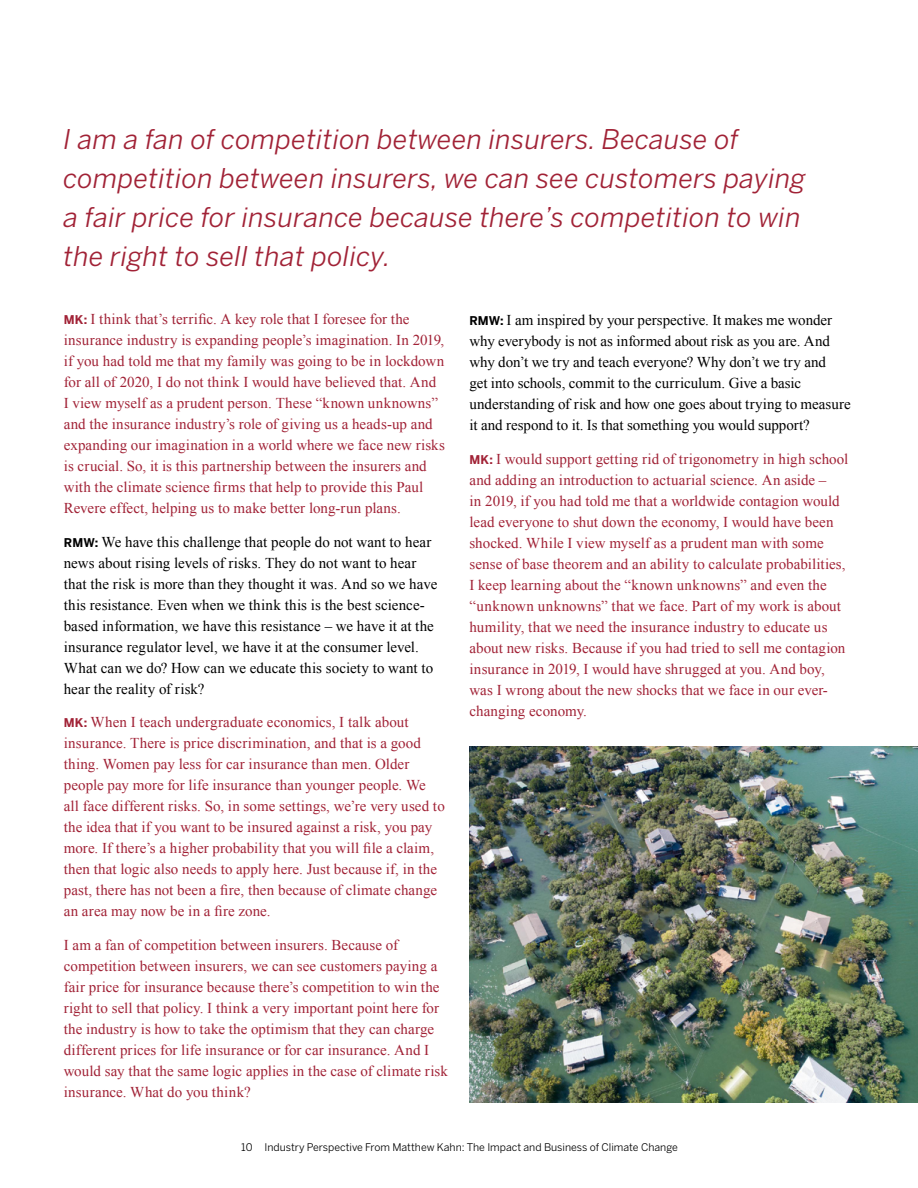
<style>
.page{position:relative;width:918px;height:1188px;background:#fff}
.page>*{position:absolute;margin:0;border:0;box-sizing:border-box;transform-origin:0 0}
.t1{font:italic 27px/39px "Benton Sans";letter-spacing:.01em;color:#a12236}
.t2{font:15px/21px "Times New Roman";letter-spacing:.005em;color:#a12236}
.t3{font:15px/21px "Times New Roman";color:#000}
.t4{font:10.5px "Benton Sans";color:#000}
.s1{font-family:"Benton Sans";font-weight:700;font-size:12px}
</style>
<div class="page">
<img style="left:470px;top:746px;width:448px;height:357px">
<h1 class="t1" style="left:64px;top:120px;width:744px">I am a fan of competition between insurers. Because of competition between insurers, we can see customers paying a fair price for insurance because there’s competition to win the right to sell that policy.</h1>
<p class="t2" style="left:64px;top:308px;width:383px"><span class="s1">MK:</span> I think that’s terrific. A key role that I foresee for the insurance industry is expanding people’s imagination. In 2019, if you had told me that my family was going to be in lockdown for all of 2020, I do not think I would have believed that. And I view myself as a prudent person. These “known unknowns” and the insurance industry’s role of giving us a heads-up and expanding our imagination in a world where we face new risks is crucial. So, it is this partnership between the insurers and with the climate science firms that help to provide this Paul Revere effect, helping us to make better long-run plans.</p>
<p class="t3" style="left:64px;top:531px;width:375px"><span class="s1">RMW:</span> We have this challenge that people do not want to hear news about rising levels of risks. They do not want to hear that the risk is more than they thought it was. And so we have this resistance. Even when we think this is the best science&shy;based information, we have this resistance – we have it at the insurance regulator level, we have it at the consumer level.<br>What can we do? How can we educate this society to want to hear the reality of risk?</p>
<p class="t2" style="left:64px;top:712px;width:383px"><span class="s1">MK:</span> When I teach undergraduate economics, I talk about insurance. There is price discrimination, and that is a good thing. Women pay less for car insurance than men. Older people pay more for life insurance than younger people. We all face different risks. So, in some settings, we’re very used to the idea that if you want to be insured against a risk, you pay more. If there’s a higher probability that you will file a claim, then that logic also needs to apply here. Just because if, in the past, there has not been a fire, then because of climate change an area may now be in a fire zone.</p>
<p class="t2" style="left:64px;top:934px;width:386px">I am a fan of competition between insurers. Because of competition between insurers, we can see customers paying a fair price for insurance because there’s competition to win the right to sell that policy. I think a very important point here for the industry is how to take the optimism that they can charge different prices for life insurance or for car insurance. And I would say that the same logic applies in the case of climate risk insurance. What do you think?</p>
<p class="t3" style="left:470px;top:309px;width:383px"><span class="s1">RMW:</span> I am inspired by your perspective. It makes me wonder why everybody is not as informed about risk as you are. And why don’t we try and teach everyone? Why don’t we try and<br>get into schools, commit to the curriculum. Give a basic understanding of risk and how one goes about trying to measure it and respond to it. Is that something you would support?</p>
<p class="t2" style="left:469px;top:448px;width:380px"><span class="s1">MK:</span> I would support getting rid of trigonometry in high school and adding an introduction to actuarial science. An aside –<br>in 2019, if you had told me that a worldwide contagion would lead everyone to shut down the economy, I would have been shocked. While I view myself as a prudent man with some sense of base theorem and an ability to calculate probabilities, I keep learning about the “known unknowns” and even the “unknown unknowns” that we face. Part of my work is about humility, that we need the insurance industry to educate us about new risks. Because if you had tried to sell me contagion insurance in 2019, I would have shrugged at you. And boy, was I wrong about the new shocks that we face in our ever&shy;changing economy.</p>
<p class="t4" style="left:241px;top:1141px;width:438px">10 Industry Perspective From Matthew Kahn: The Impact and Business of Climate Change</p>
</div>
